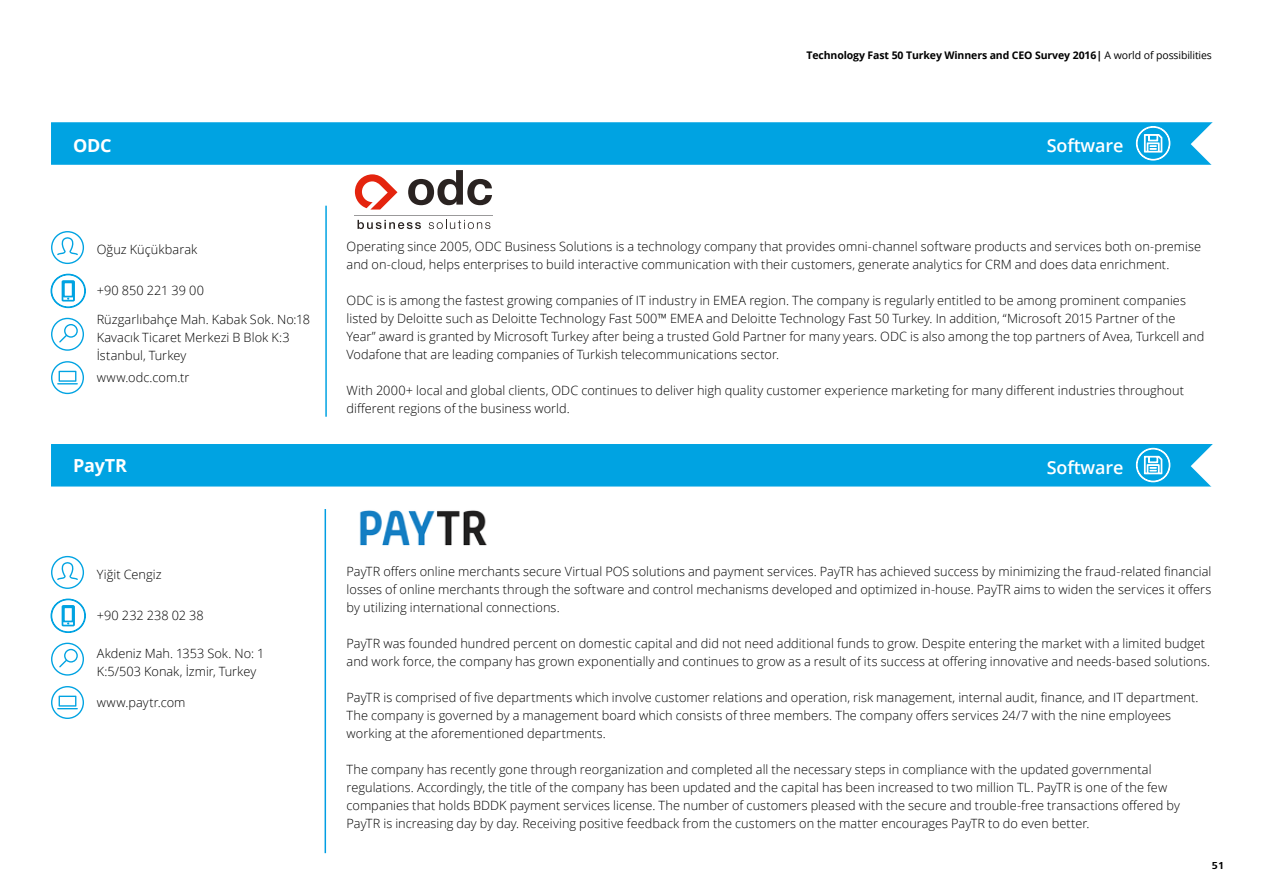
<style>
.page{position:relative;width:1263px;height:893px;background:#fff}
.page>*{position:absolute;margin:0;border:0;box-sizing:border-box;transform-origin:0 0}
.t1{font:600 18px "Open Sans";letter-spacing:-.01em;color:#fff}
.t2{font:700 18px "Open Sans";letter-spacing:-.01em;color:#fff}
.t3{font:300 12.75px/18px "Open Sans";letter-spacing:.005em;color:#000}
.t4{font:700 10.5px "Open Sans";letter-spacing:-.01em;color:#000}
.t5{font:700 10.5px "Frutiger Next Pro";color:#000}
.s1{font-weight:400}
</style>
<div class="page">
<div style="left:51px;top:122px;width:1162px;height:43px;background:#00a3e2;border:2px solid #00a3e2"></div>
<div style="left:51px;top:444px;width:1162px;height:42px;background:#00a3e2"></div>
<svg style="left:1135px;top:447px;width:36px;height:36px"></svg>
<hr style="left:325px;top:206px;width:2px;height:211px;background:#00a3e2">
<hr style="left:325px;top:509px;width:1px;height:344px;background:#009ee3">
<svg style="left:51px;top:231px;width:33px;height:33px"></svg>
<svg style="left:51px;top:274px;width:35px;height:34px"></svg>
<svg style="left:51px;top:318px;width:33px;height:33px"></svg>
<svg style="left:51px;top:361px;width:33px;height:33px"></svg>
<svg style="left:1191px;top:444px;width:22px;height:43px"></svg>
<svg style="left:51px;top:556px;width:33px;height:33px"></svg>
<svg style="left:51px;top:599px;width:35px;height:34px"></svg>
<svg style="left:51px;top:643px;width:33px;height:33px"></svg>
<svg style="left:51px;top:686px;width:33px;height:33px"></svg>
<svg style="left:1135px;top:126px;width:36px;height:35px"></svg>
<svg style="left:1191px;top:122px;width:22px;height:43px"></svg>
<svg style="left:408px;top:170px;width:84px;height:35px"></svg>
<svg style="left:358px;top:220px;width:63px;height:9px"></svg>
<svg style="left:429px;top:220px;width:61px;height:9px"></svg>
<hr style="left:355px;top:215px;width:138px;height:1px;background:#9b9a9b">
<svg style="left:355px;top:174px;width:42px;height:36px"></svg>
<img style="left:359px;top:510px;width:128px;height:36px">
<h1 class="t2" style="left:73px;top:132px;width:40px">ODC</h1>
<p class="t3" style="left:97px;top:240px;width:102px">Oğuz Küçükbarak</p>
<p class="t3" style="left:97px;top:281px;width:109px">+90 850 221 39 00</p>
<p class="t3" style="left:97px;top:310px;width:215px">Rüzgarlıbahçe Mah. Kabak Sok. No:18<br>Kavacık Ticaret Merkezi B Blok K:3<br>İstanbul, Turkey</p>
<p class="t3" style="left:97px;top:368px;width:94px">www.odc.com.tr</p>
<h1 class="t2" style="left:73px;top:453px;width:55px">PayTR</h1>
<p class="t3" style="left:97px;top:565px;width:66px">Yiğit Cengiz</p>
<p class="t3" style="left:97px;top:606px;width:109px">+90 232 238 02 38</p>
<p class="t3" style="left:97px;top:644px;width:169px">Akdeniz Mah. 1353 Sok. No: 1<br>K:5/503 Konak, İzmir, Turkey</p>
<p class="t3" style="left:97px;top:693px;width:90px">www.paytr.com</p>
<p class="t4" style="left:806px;top:48px;width:407px">Technology Fast 50 Turkey Winners and CEO Survey 2016| <span class="s1">A world of possibilities</span></p>
<h1 class="t1" style="left:1047px;top:133px;width:78px">Software</h1>
<p class="t3" style="left:347px;top:237px;width:856px">Operating since 2005, ODC Business Solutions is a technology company that provides omni-channel software products and services both on-premise and on-cloud, helps enterprises to build interactive communication with their customers, generate analytics for CRM and does data enrichment.</p>
<p class="t3" style="left:347px;top:291px;width:859px">ODC is is among the fastest growing companies of IT industry in EMEA region. The company is regularly entitled to be among prominent companies listed by Deloitte such as Deloitte Technology Fast 500™ EMEA and Deloitte Technology Fast 50 Turkey. In addition, “Microsoft 2015 Partner of the Year” award is granted by Microsoft Turkey after being a trusted Gold Partner for many years. ODC is also among the top partners of Avea, Turkcell and Vodafone that are leading companies of Turkish telecommunications sector.</p>
<p class="t3" style="left:347px;top:381px;width:839px">With 2000+ local and global clients, ODC continues to deliver high quality customer experience marketing for many different industries throughout different regions of the business world.</p>
<h1 class="t1" style="left:1047px;top:455px;width:78px">Software</h1>
<p class="t3" style="left:347px;top:561px;width:866px;text-align:justify">PayTR offers online merchants secure Virtual POS solutions and payment services. PayTR has achieved success by minimizing the fraud-related financial losses of online merchants through the software and control mechanisms developed and optimized in-house. PayTR aims to widen the services it offers by utilizing international connections.</p>
<p class="t3" style="left:347px;top:634px;width:865px">PayTR was founded hundred percent on domestic capital and did not need additional funds to grow. Despite entering the market with a limited budget and work force, the company has grown exponentially and continues to grow as a result of its success at offering innovative and needs-based solutions.</p>
<p class="t3" style="left:347px;top:688px;width:853px">PayTR is comprised of five departments which involve customer relations and operation, risk management, internal audit, finance, and IT department.<br>The company is governed by a management board which consists of three members. The company offers services 24/7 with the nine employees working at the aforementioned departments.</p>
<p class="t3" style="left:347px;top:760px;width:835px">The company has recently gone through reorganization and completed all the necessary steps in compliance with the updated governmental regulations. Accordingly, the title of the company has been updated and the capital has been increased to two million TL. PayTR is one of the few companies that holds BDDK payment services license. The number of customers pleased with the secure and trouble-free transactions offered by PayTR is increasing day by day. Receiving positive feedback from the customers on the matter encourages PayTR to do even better.</p>
<p class="t5" style="left:1212px;top:859px;width:14px">51</p>
</div>
